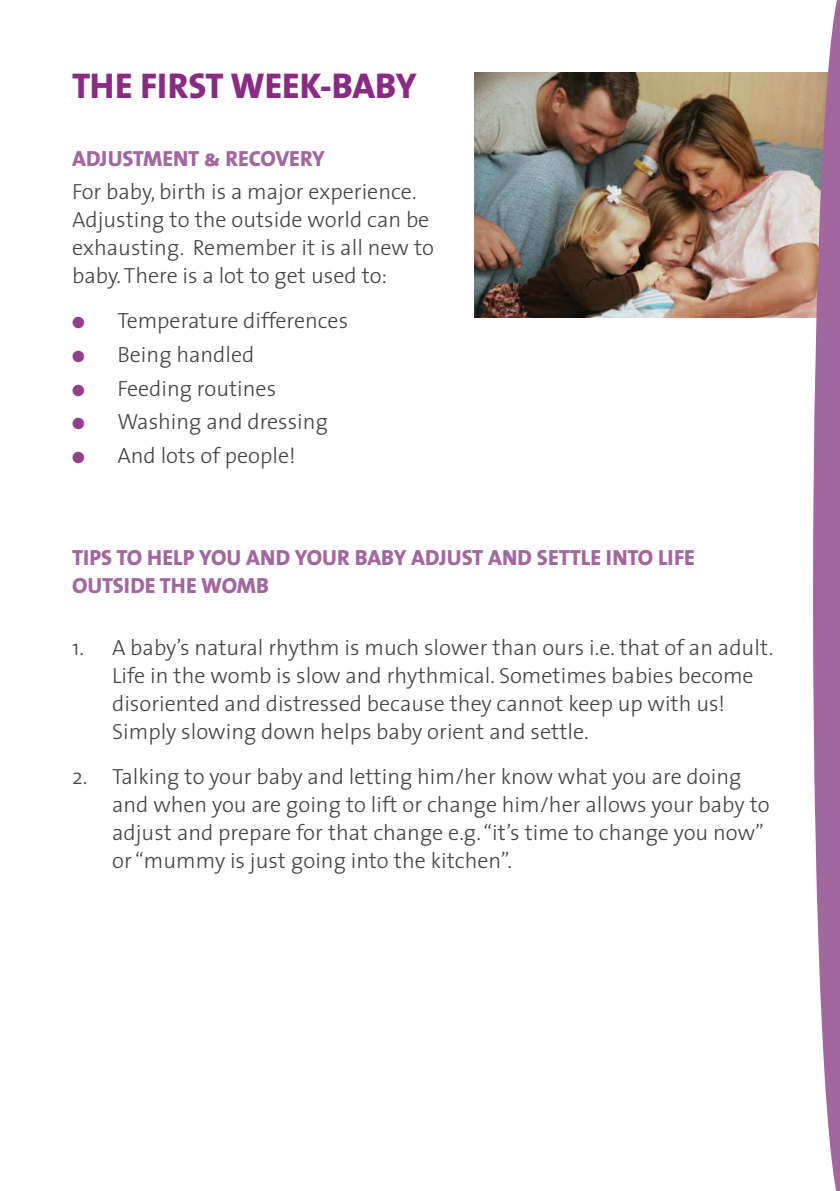
<style>
.page{position:relative;width:840px;height:1191px;background:#fff}
.page>*{position:absolute;margin:0;border:0;box-sizing:border-box;transform-origin:0 0}
.t1{font:36px "The Sans Extra Bold Caps";color:#892a83}
.t2{font:300 22px/28px "The Sans";color:#414042}
.t3{font:22px/28px "The Sans Extra Bold Caps";color:#a367a0}
.s1{color:#91408c}
</style>
<div class="page">
<img style="left:474px;top:72px;width:338px;height:246px">
<svg style="left:812px;top:0;width:27px;height:1191px"></svg>
<h1 class="t1" style="left:72px;top:55px;width:346px">THE FIRST WEEK-BABY</h1>
<p class="t3" style="left:72px;top:144px;width:254px">ADJUSTMENT &amp; RECOVERY</p>
<p class="t2" style="left:72px;top:177px;width:363px">For baby, birth is a major experience.<br>Adjusting to the outside world can be exhausting. Remember it is all new to baby. There is a lot to get used to:</p>
<p class="t2" style="left:72px;top:306px;width:277px"><span class="s1">●</span> Temperature differences</p>
<p class="t2" style="left:72px;top:340px;width:184px"><span class="s1">●</span> Being handled</p>
<p class="t2" style="left:72px;top:373px;width:205px"><span class="s1">●</span> Feeding routines</p>
<p class="t2" style="left:72px;top:407px;width:257px"><span class="s1">●</span> Washing and dressing</p>
<p class="t2" style="left:72px;top:441px;width:225px"><span class="s1">●</span> And lots of people!</p>
<p class="t3" style="left:72px;top:542px;width:624px">TIPS TO HELP YOU AND YOUR BABY ADJUST AND SETTLE INTO LIFE<br>OUTSIDE THE WOMB</p>
<p class="t2" style="left:112px;top:633px;width:662px;text-indent:-40px">1. A baby’s natural rhythm is much slower than ours i.e. that of an adult.<br>Life in the womb is slow and rhythmical. Sometimes babies become disoriented and distressed because they cannot keep up with us!<br>Simply slowing down helps baby orient and settle.</p>
<p class="t2" style="left:112px;top:762px;width:658px;text-indent:-40px">2. Talking to your baby and letting him/her know what you are doing and when you are going to lift or change him/her allows your baby to adjust and prepare for that change e.g. “it’s time to change you now” or “mummy is just going into the kitchen”.</p>
</div>
